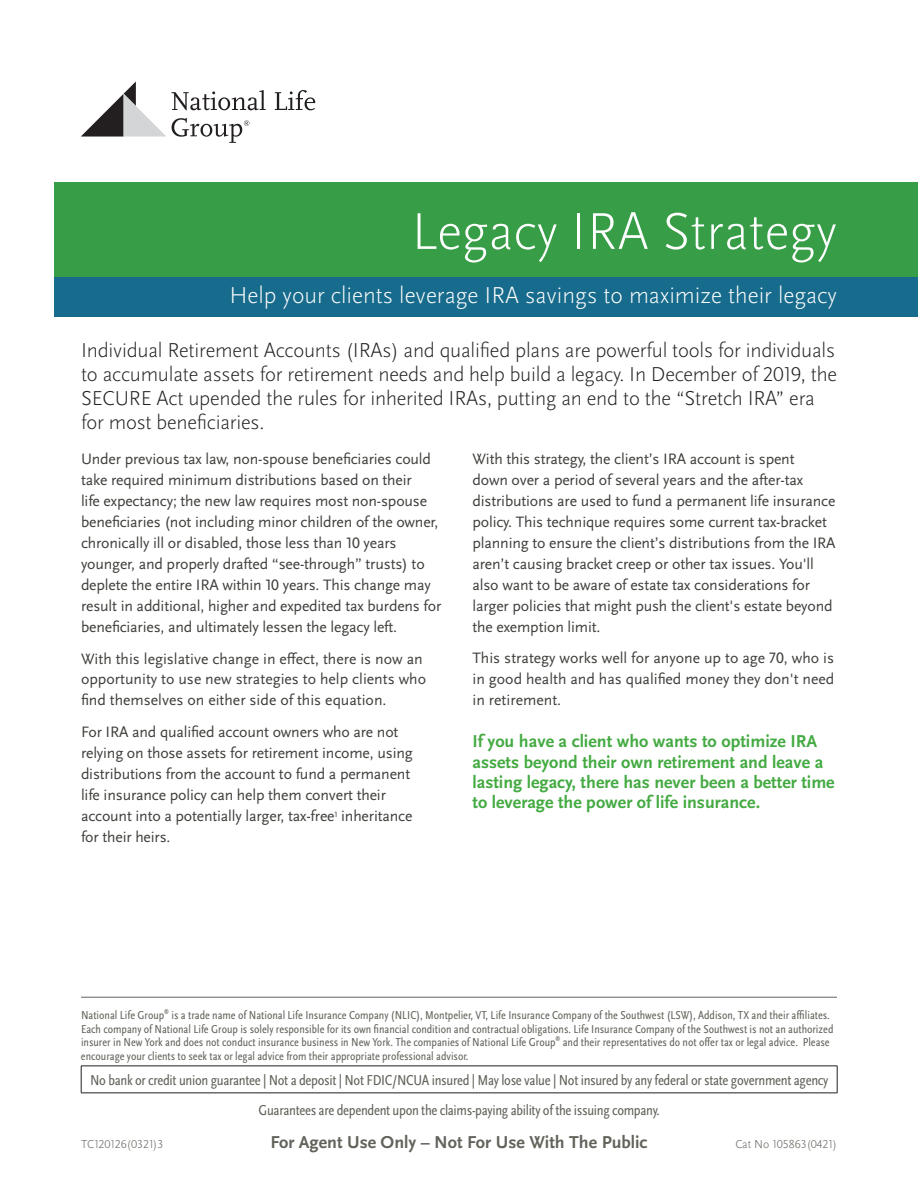
<style>
.page{position:relative;width:918px;height:1188px;background:#fff}
.page>*{position:absolute;margin:0;border:0;box-sizing:border-box;transform-origin:0 0}
.t1{font:300 54px "Scala Sans OT";color:#fff}
.t2{font:300 24px "Scala Sans OT";color:#fff}
.t3{font:300 21px/24px "Scala Sans OT";letter-spacing:-.01em;color:#231f20}
.t4{font:700 18px/20.2px "Scala Sans OT";color:#44aa42}
.t5{font:700 18px "Scala Sans OT";color:#62635b}
.t6{font:15.75px/21px "Scala Sans OT";letter-spacing:-.01em;color:#3e403b}
.t7{font:condensed 15px/30px "Scala Sans OT";letter-spacing:-.02em;color:#62635b;text-align:center}
.t8{font:condensed 12px/13.5px "Scala Sans OT";color:#62635b}
.t9{font:300 12px "Scala Sans OT";color:#62635b}
.t10{font:condensed 6px "Scala Sans OT";color:#62635b}
</style>
<div class="page">
<div style="left:54px;top:277px;width:864px;height:40px;background:#176b8c"></div>
<svg style="left:81px;top:81px;width:85px;height:56px"></svg>
<svg style="left:172px;top:90px;width:94px;height:20px"></svg>
<svg style="left:275px;top:90px;width:40px;height:20px"></svg>
<svg style="left:172px;top:118px;width:77px;height:25px"></svg>
<hr style="left:81px;top:997px;width:756px;height:1px;background:#62635b">
<hr style="left:81px;top:1066px;width:756px;height:1px;background:#231f20">
<svg style="left:81px;top:1066px;width:1px;height:27px"></svg>
<svg style="left:837px;top:1066px;width:1px;height:27px"></svg>
<hr style="left:81px;top:1093px;width:756px;height:1px;background:#231f20">
<div style="left:54px;top:182px;width:864px;height:95px;background:#379d46"></div>
<h1 class="t1" style="left:411px;top:199px;width:427px">Legacy IRA Strategy</h1>
<h2 class="t2" style="left:229px;top:281px;width:609px">Help your clients leverage IRA savings to maximize their legacy</h2>
<p class="t3" style="left:81px;top:338px;width:758px">Individual Retirement Accounts (IRAs) and qualified plans are powerful tools for individuals to accumulate assets for retirement needs and help build a legacy. In December of 2019, the SECURE Act upended the rules for inherited IRAs, putting an end to the “Stretch IRA” era for most beneficiaries.</p>
<p class="t6" style="left:81px;top:448px;width:362px">Under previous tax law, non-spouse beneficiaries could take required minimum distributions based on their<br>life expectancy; the new law requires most non-spouse beneficiaries (not including minor children of the owner, chronically ill or disabled, those less than 10 years younger, and properly drafted “see-through” trusts) to deplete the entire IRA within 10 years. This change may result in additional, higher and expedited tax burdens for beneficiaries, and ultimately lessen the legacy left.</p>
<p class="t6" style="left:81px;top:648px;width:347px">With this legislative change in effect, there is now an opportunity to use new strategies to help clients who find themselves on either side of this equation.</p>
<p class="t6" style="left:81px;top:722px;width:333px">For IRA and qualified account owners who are not relying on those assets for retirement income, using distributions from the account to fund a permanent life insurance policy can help them convert their account into a potentially larger, tax-free<sup>1</sup> inheritance for their heirs.</p>
<p class="t6" style="left:473px;top:448px;width:365px">With this strategy, the client’s IRA account is spent<br>down over a period of several years and the after-tax distributions are used to fund a permanent life insurance policy. This technique requires some current tax-bracket planning to ensure the client’s distributions from the IRA aren’t causing bracket creep or other tax issues. You'll also want to be aware of estate tax considerations for larger policies that might push the client's estate beyond the exemption limit.</p>
<p class="t6" style="left:473px;top:648px;width:363px;text-align:justify">This strategy works well for anyone up to age 70, who is in good health and has qualified money they don't need in retirement.</p>
<p class="t4" style="left:472px;top:731px;width:364px">If you have a client who wants to optimize IRA assets beyond their own retirement and leave a lasting legacy, there has never been a better time to leverage the power of life insurance.</p>
<p class="t8" style="left:81px;top:1009px;width:85px">National Life Group</p>
<p class="t10" style="left:164px;top:1007px;width:6px">®</p>
<p class="t8" style="left:81px;top:1009px;width:754px;text-indent:91px">is a trade name of National Life Insurance Company (NLIC), Montpelier, VT, Life Insurance Company of the Southwest (LSW), Addison, TX and their affiliates.<br>Each company of National Life Group is solely responsible for its own financial condition and contractual obligations. Life Insurance Company of the Southwest is not an authorized insurer in New York and does not conduct insurance business in New York. The companies of National Life Group</p>
<p class="t10" style="left:556px;top:1034px;width:6px">®</p>
<p class="t8" style="left:563px;top:1036px;width:268px">and their representatives do not offer tax or legal advice. Please</p>
<p class="t8" style="left:81px;top:1049px;width:389px">encourage your clients to seek tax or legal advice from their appropriate professional advisor.</p>
<p class="t7" style="left:90px;top:1065px;width:740px">No bank or credit union guarantee | Not a deposit | Not FDIC/NCUA insured | May lose value | Not insured by any federal or state government agency<br>Guarantees are dependent upon the claims-paying ability of the issuing company.</p>
<p class="t5" style="left:270px;top:1131px;width:379px">For Agent Use Only – Not For Use With The Public</p>
<p class="t9" style="left:81px;top:1136px;width:84px">TC120126(0321)3</p>
<p class="t9" style="left:736px;top:1136px;width:103px">Cat No 105863(0421)</p>
</div>
